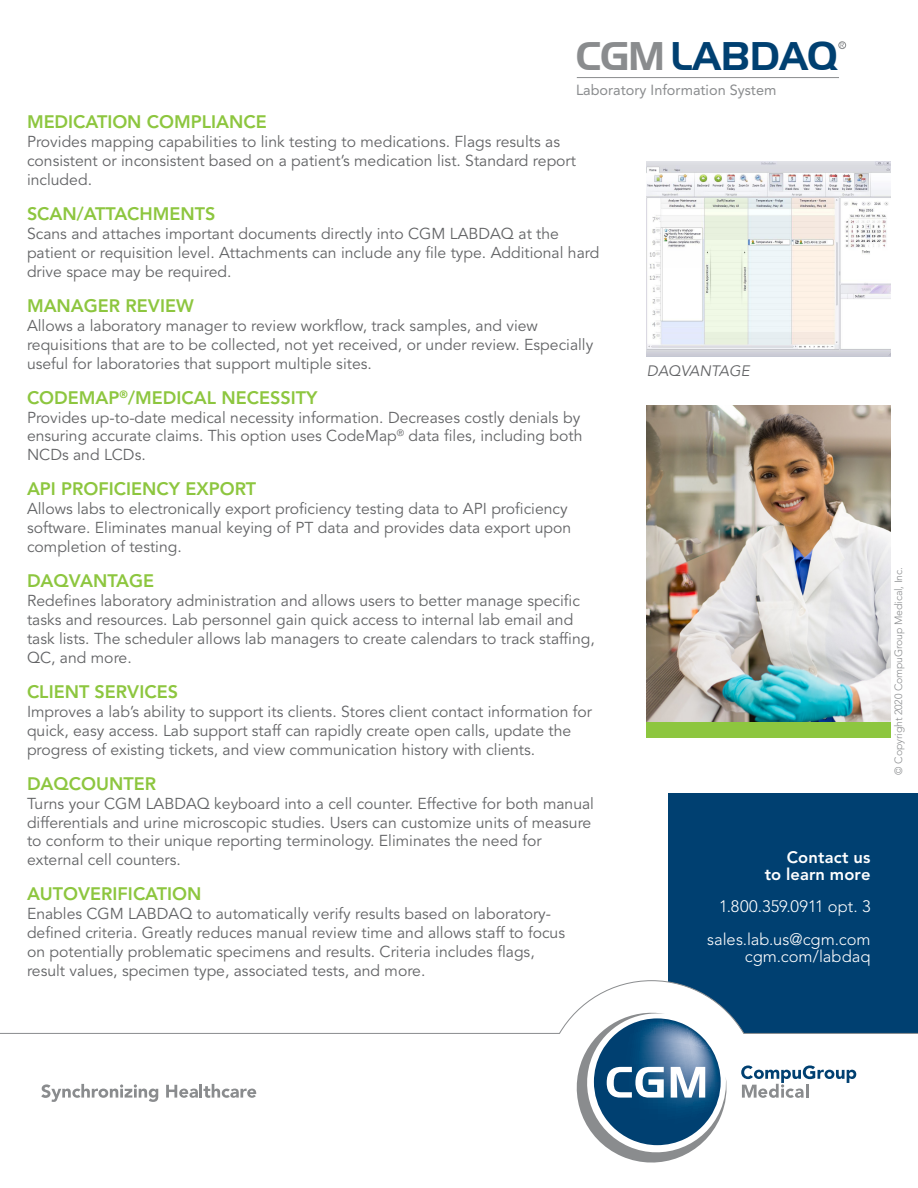
<style>
.page{position:relative;width:918px;height:1188px;background:#fff}
.page>*{position:absolute;margin:0;border:0;box-sizing:border-box;transform-origin:0 0}
.t1{font:38.85px "Handel Gothic BT";color:#004071}
.t2{font:800 18px "Avenir LT Std";color:#8dc63f}
.t3{font:300 16.5px/33px "Avenir LT Std";letter-spacing:.005em;color:#fff;text-align:right}
.t4{font:800 16.5px/17.7px "Avenir LT Std";letter-spacing:.005em;color:#fff;text-align:right}
.t5{font:15.75px/18.9px "Avenir LT Std";color:#636466}
.MAXIMIZED_REIMBURSEM{font:italic 15px "Avenir LT Std";color:#636466}
.t6{font:14.55px "Avenir LT Std";color:#8a8c8e}
.t7{font:300 10.5px "Avenir LT Std";letter-spacing:-.01em;color:#8a8c8e}
.s1{color:#8a8c8e}
</style>
<div class="page">
<img style="left:647px;top:162px;width:244px;height:194px">
<img style="left:647px;top:405px;width:244px;height:317px">
<div style="left:647px;top:722px;width:244px;height:15px;background:#8dc63f"></div>
<div style="left:669px;top:793px;width:249px;height:242px;background:#004071"></div>
<svg style="left:576px;top:1034px;width:152px;height:129px"></svg>
<svg style="left:741px;top:1066px;width:115px;height:32px"></svg>
<svg style="left:0;top:980px;width:918px;height:54px"></svg>
<svg style="left:41px;top:1084px;width:117px;height:18px"></svg>
<svg style="left:166px;top:1084px;width:90px;height:14px"></svg>
<hr style="left:577px;top:77px;width:262px;height:1px;background:#8a8c8e">
<div style="left:839px;top:42px;width:7px;height:7px;border:1px solid #8a8c8e;border-radius:50%"></div>
<h1 class="t1" style="left:576px;top:32px;width:263px"><span class="s1">CGM</span>LABDAQ</h1>
<p class="t6" style="left:576px;top:81px;width:202px">Laboratory Information System</p>
<p class="t2" style="left:27px;top:111px;width:241px">MEDICATION COMPLIANCE</p>
<p class="t5" style="left:27px;top:133px;width:551px">Provides mapping capabilities to link testing to medications. Flags results as consistent or inconsistent based on a patient’s medication list. Standard report included.</p>
<p class="t2" style="left:27px;top:203px;width:190px">SCAN/ATTACHMENTS</p>
<p class="t5" style="left:27px;top:225px;width:574px">Scans and attaches important documents directly into CGM LABDAQ at the patient or requisition level. Attachments can include any file type. Additional hard drive space may be required.</p>
<p class="t2" style="left:27px;top:295px;width:168px">MANAGER REVIEW</p>
<p class="t5" style="left:27px;top:316px;width:568px">Allows a laboratory manager to review workflow, track samples, and view requisitions that are to be collected, not yet received, or under review. Especially useful for laboratories that support multiple sites.</p>
<p class="t2" style="left:27px;top:387px;width:292px">CODEMAP<sup>®</sup>/MEDICAL NECESSITY</p>
<p class="t5" style="left:27px;top:408px;width:557px">Provides up-to-date medical necessity information. Decreases costly denials by ensuring accurate claims. This option uses CodeMap<sup>®</sup> data files, including both<br>NCDs and LCDs.</p>
<p class="t2" style="left:27px;top:479px;width:231px">API PROFICIENCY EXPORT</p>
<p class="t5" style="left:27px;top:500px;width:546px">Allows labs to electronically export proficiency testing data to API proficiency software. Eliminates manual keying of PT data and provides data export upon completion of testing.</p>
<p class="t2" style="left:27px;top:570px;width:129px">DAQVANTAGE</p>
<p class="t5" style="left:27px;top:592px;width:569px">Redefines laboratory administration and allows users to better manage specific tasks and resources. Lab personnel gain quick access to internal lab email and task lists. The scheduler allows lab managers to create calendars to track staffing, QC, and more.</p>
<p class="t2" style="left:27px;top:681px;width:153px">CLIENT SERVICES</p>
<p class="t5" style="left:27px;top:702px;width:567px">Improves a lab’s ability to support its clients. Stores client contact information for quick, easy access. Lab support staff can rapidly create open calls, update the progress of existing tickets, and view communication history with clients.</p>
<p class="t2" style="left:27px;top:773px;width:131px">DAQCOUNTER</p>
<p class="t5" style="left:27px;top:794px;width:569px">Turns your CGM LABDAQ keyboard into a cell counter. Effective for both manual differentials and urine microscopic studies. Users can customize units of measure to conform to their unique reporting terminology. Eliminates the need for external cell counters.</p>
<p class="t2" style="left:27px;top:884px;width:176px">AUTOVERIFICATION</p>
<p class="t5" style="left:27px;top:905px;width:540px">Enables CGM LABDAQ to automatically verify results based on laboratory&shy;defined criteria. Greatly reduces manual review time and allows staff to focus on potentially problematic specimens and results. Criteria includes flags, result values, specimen type, associated tests, and more.</p>
<p class="MAXIMIZED_REIMBURSEM" style="left:647px;top:362px;width:104px">DAQVANTAGE</p>
<p class="t4" style="left:765px;top:848px;width:107px">Contact us<br>to learn more</p>
<p class="t3" style="left:707px;top:890px;width:165px">1.800.359.0911 opt. 3 sales.lab.us@cgm.com</p>
<p class="t3" style="left:745px;top:940px;width:127px">cgm.com/labdaq</p>
<p class="t7" style="left:892px;top:775px;width:209px;rotate:-90deg">© Copyright 2020 CompuGroup Medical, Inc.</p>
</div>
